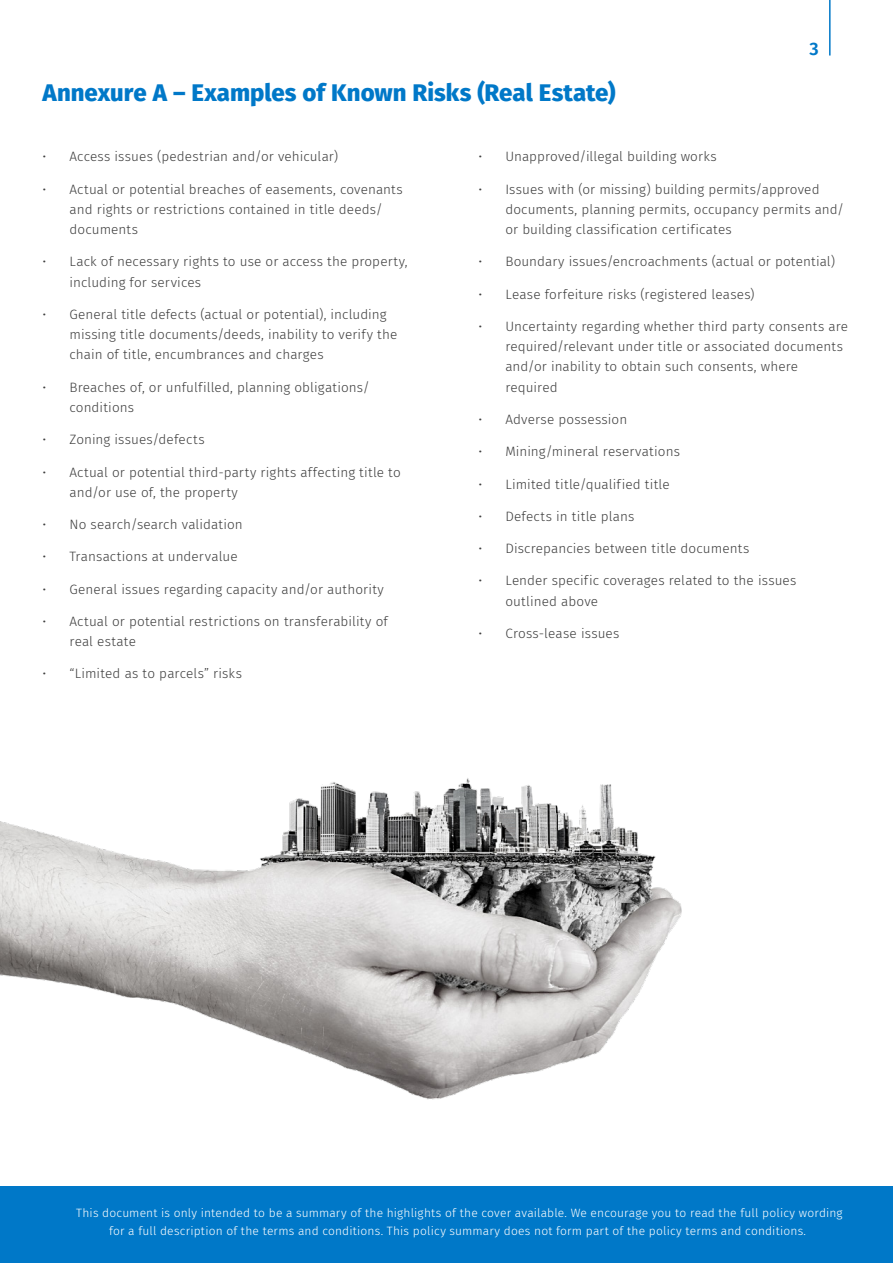
<style>
.page{position:relative;width:893px;height:1263px;background:#fff}
.page>*{position:absolute;margin:0;border:0;box-sizing:border-box;transform-origin:0 0}
.Heading{font:800 24px "Fira Sans";color:#0078c8}
.t1{font:600 18px "Fira Sans";color:#0078c8}
.t2{font:300 13.5px/20.2px "Fira Sans";letter-spacing:.01em;color:#3c3c3c}
.t3{font:300 12px/18px "Fira Sans";letter-spacing:.015em;color:#fff;text-align:center}
</style>
<div class="page">
<hr style="left:829px;top:0;width:2px;height:56px;background:#0078c8">
<div style="left:0;top:1186px;width:893px;height:77px;background:#0078c8"></div>
<img style="left:0;top:778px;width:682px;height:322px">
<p class="Heading" style="left:43px;top:72px;width:575px">Annexure A – Examples of Known Risks (Real Estate)</p>
<h2 class="t1" style="left:809px;top:34px;width:11px">3</h2>
<p class="t2" style="left:43px;top:147px;width:297px">• Access issues (pedestrian and/or vehicular)</p>
<p class="t2" style="left:70px;top:179px;width:335px;text-indent:-27px">• Actual or potential breaches of easements, covenants and rights or restrictions contained in title deeds/ documents</p>
<p class="t2" style="left:70px;top:252px;width:340px;text-indent:-27px">• Lack of necessary rights to use or access the property, including for services</p>
<p class="t2" style="left:70px;top:304px;width:329px;text-indent:-27px">• General title defects (actual or potential), including missing title documents/deeds, inability to verify the chain of title, encumbrances and charges</p>
<p class="t2" style="left:70px;top:377px;width:302px;text-indent:-27px">• Breaches of, or unfulfilled, planning obligations/ conditions</p>
<p class="t2" style="left:43px;top:429px;width:164px">• Zoning issues/defects</p>
<p class="t2" style="left:70px;top:462px;width:333px;text-indent:-27px">• Actual or potential third-party rights affecting title to and/or use of, the property</p>
<p class="t2" style="left:43px;top:514px;width:202px">• No search/search validation</p>
<p class="t2" style="left:43px;top:546px;width:197px">• Transactions at undervalue</p>
<p class="t2" style="left:43px;top:579px;width:343px">• General issues regarding capacity and/or authority</p>
<p class="t2" style="left:70px;top:611px;width:320px;text-indent:-27px">• Actual or potential restrictions on transferability of real estate</p>
<p class="t2" style="left:43px;top:663px;width:201px">• “Limited as to parcels” risks</p>
<p class="t2" style="left:478px;top:147px;width:240px">• Unapproved/illegal building works</p>
<p class="t2" style="left:505px;top:179px;width:340px;text-indent:-27px">• Issues with (or missing) building permits/approved documents, planning permits, occupancy permits and/ or building classification certificates</p>
<p class="t2" style="left:478px;top:252px;width:358px">• Boundary issues/encroachments (actual or potential)</p>
<p class="t2" style="left:478px;top:284px;width:278px">• Lease forfeiture risks (registered leases)</p>
<p class="t2" style="left:505px;top:316px;width:344px;text-indent:-27px">• Uncertainty regarding whether third party consents are required/relevant under title or associated documents and/or inability to obtain such consents, where required</p>
<p class="t2" style="left:478px;top:409px;width:150px">• Adverse possession</p>
<p class="t2" style="left:478px;top:441px;width:203px">• Mining/mineral reservations</p>
<p class="t2" style="left:478px;top:474px;width:193px">• Limited title/qualified title</p>
<p class="t2" style="left:478px;top:506px;width:157px">• Defects in title plans</p>
<p class="t2" style="left:478px;top:538px;width:272px">• Discrepancies between title documents</p>
<p class="t2" style="left:505px;top:570px;width:292px;text-indent:-27px">• Lender specific coverages related to the issues outlined above</p>
<p class="t2" style="left:478px;top:623px;width:142px">• Cross-lease issues</p>
<p class="t3" style="left:76px;top:1203px;width:768px">This document is only intended to be a summary of the highlights of the cover available. We encourage you to read the full policy wording for a full description of the terms and conditions. This policy summary does not form part of the policy terms and conditions.</p>
</div>
